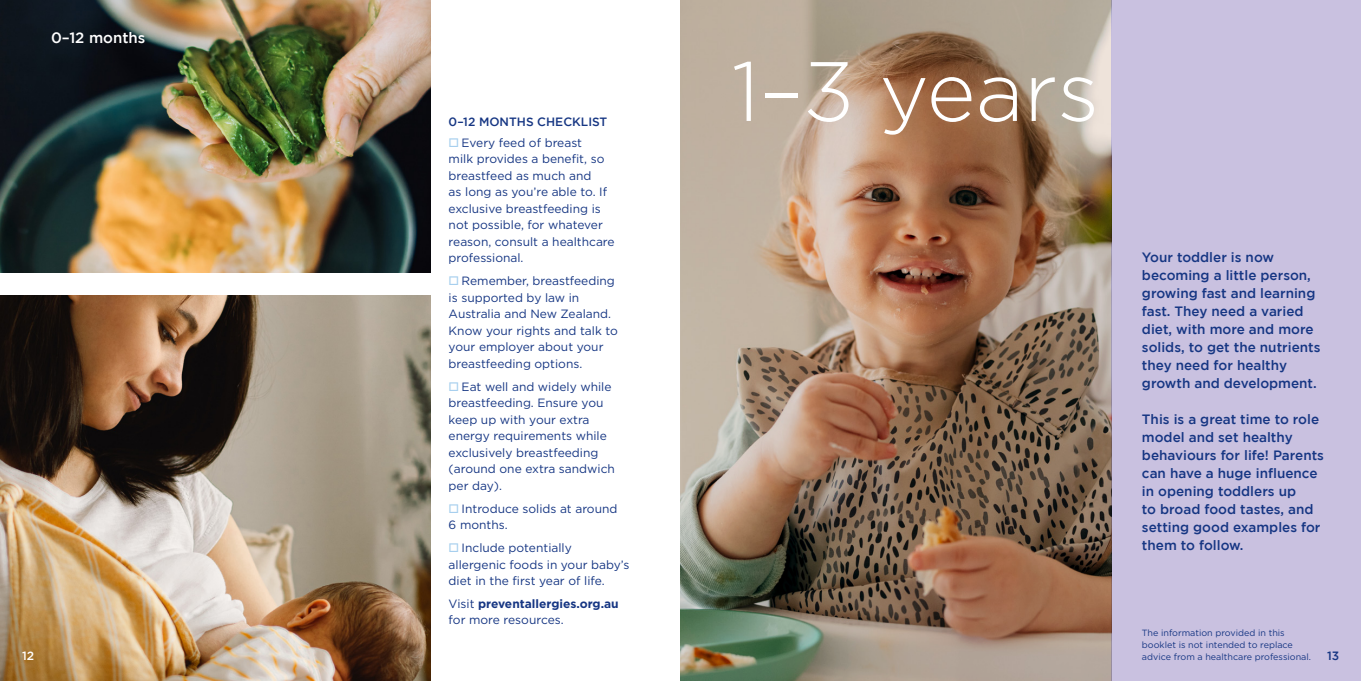
<style>
.page{position:relative;width:1361px;height:681px;background:#fff}
.page>*{position:absolute;margin:0;border:0;box-sizing:border-box;transform-origin:0 0}
.t1{font:300 84px "Gotham";color:#fff}
.t2{font:500 15px "Gotham";color:#fff}
.t3{font:500 13.5px/18px "Gotham";color:#163683}
.t4{font:12px/16.5px "Gotham";color:#163683}
.t5{font:700 12px/16.5px "Gotham";color:#163683}
.t6{font:500 12px "Gotham";color:#163683}
.t7{font:500 12px "Gotham";color:#fff}
.t8{font:9px/12px "Gotham";color:#163683}
.s1{color:#a7cfee}
.s2{font-weight:400}
</style>
<div class="page">
<img style="left:0;top:0;width:431px;height:272px">
<img style="left:0;top:295px;width:431px;height:385px">
<div style="left:680px;top:0;width:681px;height:680px;background:#c9c1e0"></div>
<img style="left:680px;top:0;width:431px;height:680px">
<p class="t2" style="left:51px;top:29px;width:96px">0–12 months</p>
<p class="t6" style="left:449px;top:115px;width:160px">0–12 MONTHS CHECKLIST</p>
<p class="t4" style="left:449px;top:134px;width:167px"><span class="s1">□</span> Every feed of breast<br>milk provides a benefit, so breastfeed as much and<br>as long as you’re able to. If exclusive breastfeeding is not possible, for whatever reason, consult a healthcare professional.</p>
<p class="t4" style="left:449px;top:272px;width:171px"><span class="s1">□</span> Remember, breastfeeding is supported by law in<br>Australia and New Zealand.<br>Know your rights and talk to your employer about your breastfeeding options.</p>
<p class="t4" style="left:449px;top:377px;width:168px"><span class="s1">□</span> Eat well and widely while breastfeeding. Ensure you keep up with your extra energy requirements while exclusively breastfeeding (around one extra sandwich per day).</p>
<p class="t4" style="left:449px;top:499px;width:170px"><span class="s1">□</span> Introduce solids at around<br>6 months.</p>
<p class="t4" style="left:449px;top:539px;width:182px"><span class="s1">□</span> Include potentially allergenic foods in your baby’s diet in the first year of life.</p>
<p class="t5" style="left:449px;top:595px;width:172px"><span class="s2">Visit</span> preventallergies.org.au <span class="s2">for more resources.</span></p>
<h1 class="t1" style="left:731px;top:45px;width:369px">1–3 years</h1>
<p class="t3" style="left:1142px;top:247px;width:180px">Your toddler is now becoming a little person, growing fast and learning fast. They need a varied diet, with more and more solids, to get the nutrients they need for healthy growth and development.</p>
<p class="t3" style="left:1142px;top:409px;width:184px">This is a great time to role model and set healthy behaviours for life! Parents can have a huge influence in opening toddlers up<br>to broad food tastes, and setting good examples for them to follow.</p>
<p class="t8" style="left:1142px;top:626px;width:171px">The information provided in this booklet is not intended to replace advice from a healthcare professional.</p>
<p class="t7" style="left:22px;top:648px;width:14px">12</p>
<p class="t6" style="left:1327px;top:648px;width:14px">13</p>
</div>
